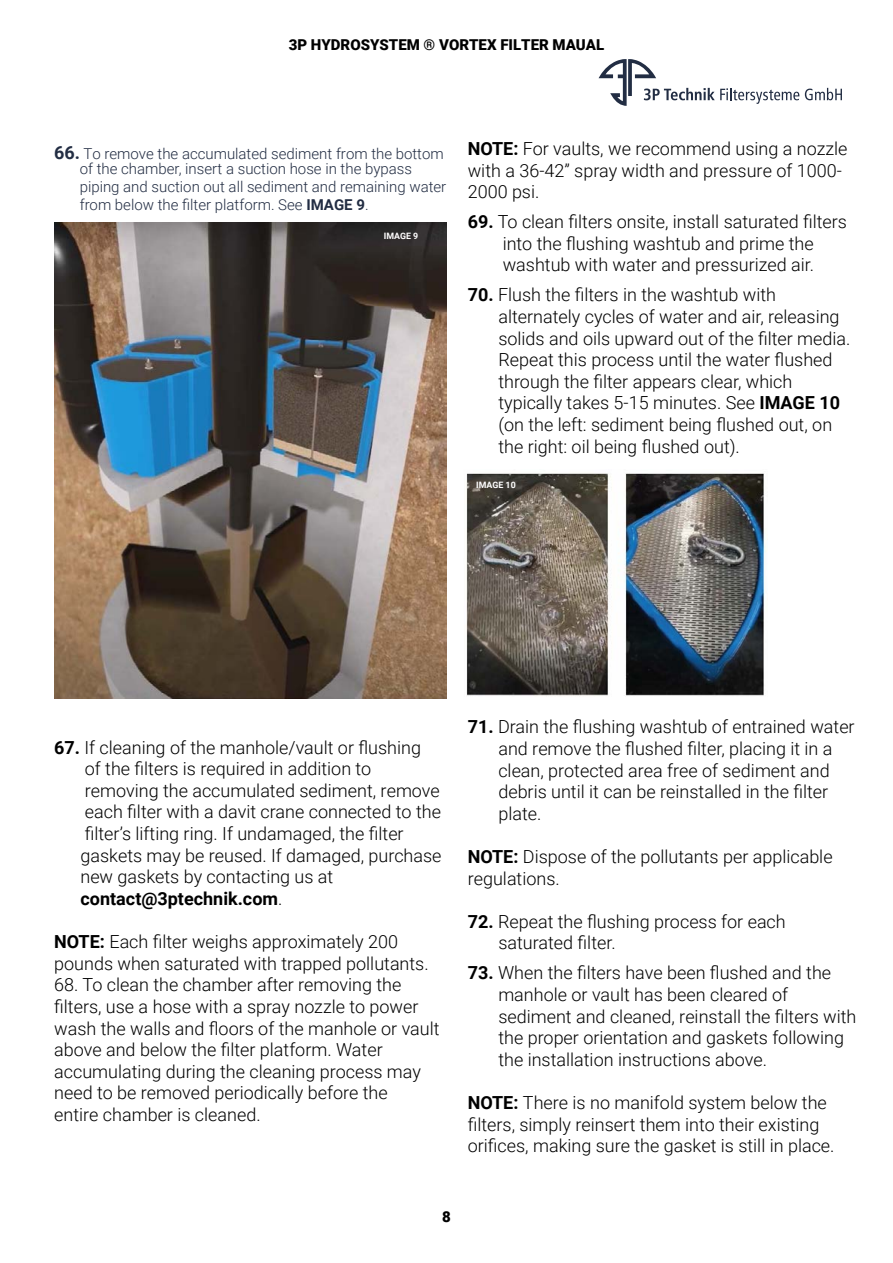
<style>
.page{position:relative;width:893px;height:1263px;background:#fff}
.page>*{position:absolute;margin:0;border:0;box-sizing:border-box;transform-origin:0 0}
.t1{font:300 18px/21.6px "Roboto";color:#000}
.t2{font:300 15px/14.9px "Roboto";color:#222d43;text-align:center}
.t3{font:900 15px "Roboto";color:#000}
.t4{font:700 8.85px "Roboto";color:#fff}
.s1{font-weight:700;font-size:18px}
.s2{font-weight:700}
</style>
<div class="page">
<svg style="left:599px;top:59px;width:200px;height:47px"></svg>
<svg style="left:805px;top:88px;width:37px;height:12px"></svg>
<img style="left:54px;top:222px;width:392px;height:477px">
<img style="left:466px;top:473px;width:301px;height:223px">
<p class="t3" style="left:289px;top:34px;width:317px">3P HYDROSYSTEM ® VORTEX FILTER MAUAL</p>
<p class="t2" style="left:54px;top:146px;width:391px"><span class="s1">66.</span> To remove the accumulated sediment from the bottom of the chamber, insert a suction hose in the bypass</p>
<p class="t2" style="left:80px;top:177px;width:368px;line-height:18px;text-align:left">piping and suction out all sediment and remaining water from below the filter platform. See <span class="s2">IMAGE 9</span>.</p>
<p class="t4" style="left:384px;top:230px;width:36px">IMAGE 9</p>
<p class="t1" style="left:468px;top:137px;width:381px"><span class="s2">NOTE:</span> For vaults, we recommend using a nozzle with a 36-42” spray width and pressure of 1000-<br>2000 psi.</p>
<p class="t1" style="left:468px;top:210px;width:381px;text-align:center"><span class="s2">69.</span> To clean filters onsite, install saturated filters into the flushing washtub and prime the washtub with water and pressurized air.</p>
<p class="t1" style="left:498px;top:283px;width:354px;text-indent:-31px"><span class="s2">70.</span> Flush the filters in the washtub with alternately cycles of water and air, releasing solids and oils upward out of the filter media.<br>Repeat this process until the water flushed through the filter appears clear, which typically takes 5-15 minutes. See <span class="s2">IMAGE 10 </span>(on the left: sediment being flushed out, on the right: oil being flushed out).</p>
<p class="t4" style="left:476px;top:479px;width:41px">IMAGE 10</p>
<p class="t1" style="left:80px;top:736px;width:363px;text-indent:-26px"><span class="s2">67.</span> If cleaning of the manhole/vault or flushing<br>of the filters is required in addition to removing the accumulated sediment, remove each filter with a davit crane connected to the filter’s lifting ring. If undamaged, the filter gaskets may be reused. If damaged, purchase new gaskets by contacting us at <span class="s2">contact@3ptechnik.com</span>.</p>
<p class="t1" style="left:54px;top:930px;width:376px"><span class="s2">NOTE:</span> Each filter weighs approximately 200 pounds when saturated with trapped pollutants.</p>
<p class="t1" style="left:54px;top:973px;width:387px">68. To clean the chamber after removing the filters, use a hose with a spray nozzle to power wash the walls and floors of the manhole or vault above and below the filter platform. Water accumulating during the cleaning process may need to be removed periodically before the<br>entire chamber is cleaned.</p>
<p class="t1" style="left:498px;top:715px;width:358px;text-indent:-31px"><span class="s2">71.</span> Drain the flushing washtub of entrained water and remove the flushed filter, placing it in a clean, protected area free of sediment and debris until it can be reinstalled in the filter plate.</p>
<p class="t1" style="left:468px;top:845px;width:366px"><span class="s2">NOTE:</span> Dispose of the pollutants per applicable regulations.</p>
<p class="t1" style="left:498px;top:910px;width:289px;text-indent:-31px"><span class="s2">72.</span> Repeat the flushing process for each saturated filter.</p>
<p class="t1" style="left:498px;top:961px;width:360px;text-indent:-31px"><span class="s2">73.</span> When the filters have been flushed and the manhole or vault has been cleared of sediment and cleaned, reinstall the filters with the proper orientation and gaskets following the installation instructions above.</p>
<p class="t1" style="left:468px;top:1091px;width:368px"><span class="s2">NOTE:</span> There is no manifold system below the filters, simply reinsert them into their existing orifices, making sure the gasket is still in place.</p>
<p class="t3" style="left:442px;top:1206px;width:10px">8</p>
</div>
